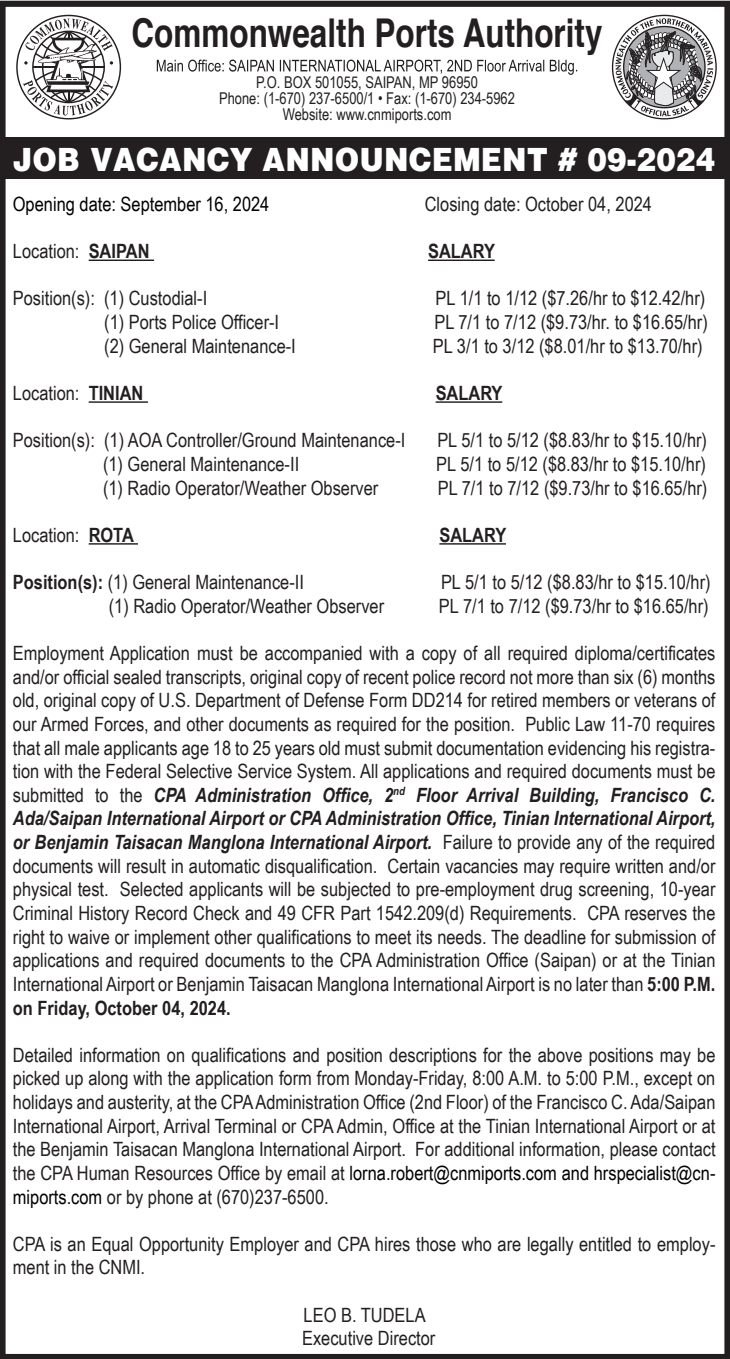
<style>
.page{position:relative;width:730px;height:1359px;background:#fff}
.page>*{position:absolute;margin:0;border:0;box-sizing:border-box;transform-origin:0 0}
.t1{font:700 39.75px "Helvetica";color:#231f20;scale:.79 1}
.t2{font:900 32.75px "Helvetica";color:#fff;scale:.9 1}
.t3{font:19.75px/23.8px "Arial Narrow";color:#231f20;text-align:justify}
.t4{font:19.75px "Arial Narrow";color:#000}
.t5{font:700 19.75px "Arial Narrow";color:#231f20}
.t6{font:16.25px/16.2px "Arial Narrow";color:#231f20;text-align:center}
.s1{font-weight:700}
.s2{font-weight:700;font-style:italic}
.s3{color:#000}
</style>
<div class="page">
<div style="left:3px;top:138px;width:722px;height:41px;background:#231f20"></div>
<svg style="left:157px;top:60px;width:419px;height:15px"></svg>
<div style="left:0;top:1px;width:729px;height:1358px;border:6px solid #231f20"></div>
<svg style="left:16px;top:15px;width:105px;height:104px"></svg>
<svg style="left:615px;top:18px;width:97px;height:98px"></svg>
<hr style="left:89px;top:260px;width:65px;height:1px;background:#231f20">
<hr style="left:428px;top:260px;width:66px;height:1px;background:#231f20">
<hr style="left:89px;top:401px;width:59px;height:2px;background:#231f20">
<hr style="left:435px;top:401px;width:67px;height:2px;background:#231f20">
<hr style="left:89px;top:543px;width:49px;height:2px;background:#231f20">
<hr style="left:439px;top:543px;width:66px;height:2px;background:#231f20">
<h1 class="t1" style="left:131px;top:1px;width:597px">Commonwealth Ports Authority</h1>
<p class="t6" style="left:219px;top:74px;width:297px">P.O. BOX 501055, SAIPAN, MP 96950<br>Phone: (1-670) 237-6500/1 • Fax: (1-670) 234-5962<br>Website: www.cnmiports.com</p>
<h2 class="t2" style="left:13px;top:139px;width:781px">JOB VACANCY ANNOUNCEMENT # 09-2024</h2>
<p class="t4" style="left:13px;top:193px;width:258px">Opening date: September 16, 2024</p>
<p class="t3" style="left:424px;top:192px;width:229px">Closing date: October 04, 2024</p>
<p class="t3" style="left:13px;top:239px;width:138px">Location: <span class="s1">SAIPAN</span></p>
<p class="t5" style="left:428px;top:240px;width:68px">SALARY</p>
<p class="t3" style="left:13px;top:287px;width:196px">Position(s): (1) Custodial-I</p>
<p class="t3" style="left:435px;top:287px;width:271px">PL 1/1 to 1/12 ($7.26/hr to $12.42/hr)</p>
<p class="t3" style="left:104px;top:310px;width:176px">(1) Ports Police Officer-I</p>
<p class="t3" style="left:434px;top:310px;width:275px">PL 7/1 to 7/12 ($9.73/hr. to $16.65/hr)</p>
<p class="t3" style="left:104px;top:334px;width:193px">(2) General Maintenance-I</p>
<p class="t3" style="left:432px;top:334px;width:271px">PL 3/1 to 3/12 ($8.01/hr to $13.70/hr)</p>
<p class="t3" style="left:13px;top:381px;width:132px">Location: <span class="s1">TINIAN</span></p>
<p class="t5" style="left:435px;top:382px;width:68px">SALARY</p>
<p class="t3" style="left:13px;top:428px;width:393px">Position(s): (1) AOA Controller/Ground Maintenance-I</p>
<p class="t3" style="left:437px;top:428px;width:271px">PL 5/1 to 5/12 ($8.83/hr to $15.10/hr)</p>
<p class="t3" style="left:103px;top:452px;width:197px">(1) General Maintenance-II</p>
<p class="t3" style="left:436px;top:452px;width:271px">PL 5/1 to 5/12 ($8.83/hr to $15.10/hr)</p>
<p class="t3" style="left:103px;top:476px;width:276px">(1) Radio Operator/Weather Observer</p>
<p class="t3" style="left:437px;top:476px;width:271px">PL 7/1 to 7/12 ($9.73/hr to $16.65/hr)</p>
<p class="t3" style="left:13px;top:523px;width:122px">Location: <span class="s1">ROTA</span></p>
<p class="t5" style="left:439px;top:523px;width:68px">SALARY</p>
<p class="t3" style="left:13px;top:570px;width:292px"><span class="s1">Position(s):</span> (1) General Maintenance-II</p>
<p class="t3" style="left:440px;top:570px;width:271px">PL 5/1 to 5/12 ($8.83/hr to $15.10/hr)</p>
<p class="t3" style="left:109px;top:594px;width:276px">(1) Radio Operator/Weather Observer</p>
<p class="t3" style="left:438px;top:594px;width:271px">PL 7/1 to 7/12 ($9.73/hr to $16.65/hr)</p>
<p class="t3" style="left:13px;top:641px;width:703px">Employment Application must be accompanied with a copy of all required diploma/certificates and/or official sealed transcripts, original copy of recent police record not more than six (6) months old, original copy of U.S. Department of Defense Form DD214 for retired members or veterans of our Armed Forces, and other documents as required for the position. Public Law 11-70 requires that all male applicants age 18 to 25 years old must submit documentation evidencing his registra&shy;tion with the Federal Selective Service System. All applications and required documents must be submitted to the <span class="s2">CPA Administration Office, 2</span><sup>nd</sup> <span class="s2">Floor Arrival Building, Francisco C.<br>Ada/Saipan International Airport or CPA Administration Office, Tinian International Airport, or Benjamin Taisacan Manglona International Airport.</span> Failure to provide any of the required documents will result in automatic disqualification. Certain vacancies may require written and/or physical test. Selected applicants will be subjected to pre-employment drug screening, 10-year Criminal History Record Check and 49 CFR Part 1542.209(d) Requirements. CPA reserves the right to waive or implement other qualifications to meet its needs. The deadline for submission of applications and required documents to the CPA Administration Office (Saipan) or at the Tinian International Airport or Benjamin Taisacan Manglona International Airport is no later than <span class="s1">5:00 P.M. on Friday, October 04, 2024.</span></p>
<p class="t3" style="left:13px;top:1043px;width:703px">Detailed information on qualifications and position descriptions for the above positions may be picked up along with the application form from Monday-Friday, 8:00 A.M. to 5:00 P.M., except on holidays and austerity, at the CPA Administration Office (2nd Floor) of the Francisco C. Ada/Saipan International Airport, Arrival Terminal or CPA Admin, Office at the Tinian International Airport or at the Benjamin Taisacan Manglona International Airport. For additional information, please contact the CPA Human Resources Office by email at <span class="s3">lorna.robert@cnmiports.com and hrspecialist@cn&shy;miports.com</span> or by phone at (670)237-6500.</p>
<p class="t3" style="left:13px;top:1232px;width:703px">CPA is an Equal Opportunity Employer and CPA hires those who are legally entitled to employ&shy;ment in the CNMI.</p>
<p class="t3" style="left:302px;top:1303px;width:135px">LEO B. TUDELA<br>Executive Director</p>
</div>
